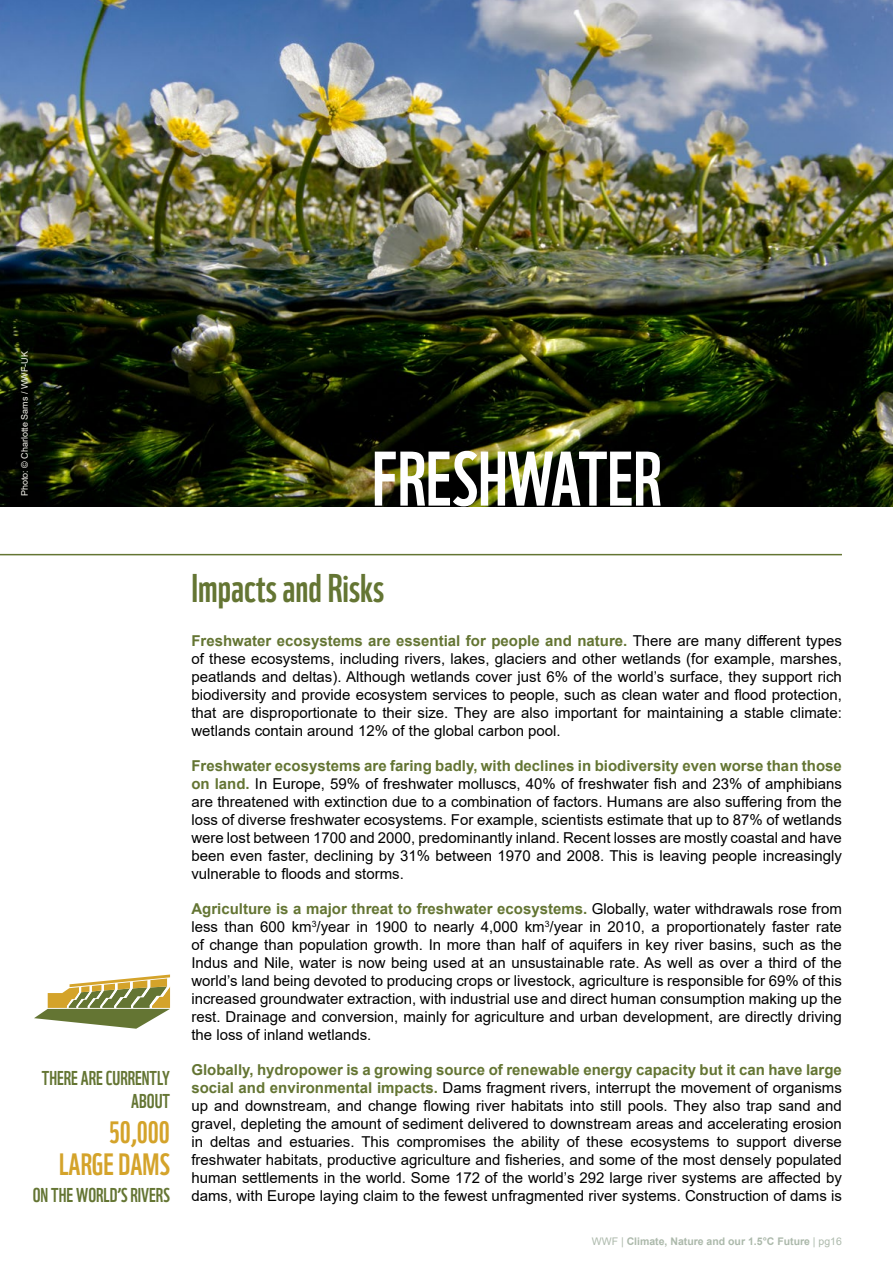
<style>
.page{position:relative;width:893px;height:1263px;background:#fff}
.page>*{position:absolute;margin:0;border:0;box-sizing:border-box;transform-origin:0 0}
.t1{font:75px "WWF";color:#fff}
.t2{font:39px "WWF";color:#647533}
.t3{font:30px/31.5px "WWF";color:#d4a32a;text-align:right}
.t4{font:19.5px/22.5px "WWF";color:#647533;text-align:right}
.t5{font:15px/18px "Arial";color:#000;text-align:justify}
.t6{font:700 10.5px "Arial";color:#acb9ab}
.t7{font:9px "Arial";color:#f6f5ed}
.s1{font-weight:700;color:#647533}
.s2{font-weight:400}
</style>
<div class="page">
<img style="left:0;top:0;width:893px;height:506px">
<hr style="left:0;top:554px;width:842px;height:1px;background:#647533">
<svg style="left:34px;top:974px;width:136px;height:55px"></svg>
<p class="t7" style="left:18px;top:496px;width:147px;rotate:-90deg">Photo: © Charlotte Sams / WWF-UK</p>
<h1 class="t1" style="left:372px;top:420px;width:291px">FRESHWATER</h1>
<h3 class="t4" style="left:42px;top:1065px;width:130px">THERE ARE CURRENTLY<br>ABOUT</h3>
<h3 class="t3" style="left:59px;top:1114px;width:112px">50,000<br>LARGE DAMS</h3>
<h3 class="t4" style="left:33px;top:1181px;width:139px">ON THE WORLD’S RIVERS</h3>
<h2 class="t2" style="left:191px;top:558px;width:194px">Impacts and Risks</h2>
<p class="t5" style="left:191px;top:631px;width:652px"><span class="s1">Freshwater ecosystems are essential for people and nature.</span> There are many different types of these ecosystems, including rivers, lakes, glaciers and other wetlands (for example, marshes, peatlands and deltas). Although wetlands cover just 6% of the world’s surface, they support rich biodiversity and provide ecosystem services to people, such as clean water and flood protection, that are disproportionate to their size. They are also important for maintaining a stable climate: wetlands contain around 12% of the global carbon pool.</p>
<p class="t5" style="left:191px;top:756px;width:652px"><span class="s1">Freshwater ecosystems are faring badly, with declines in biodiversity even worse than those on land.</span> In Europe, 59% of freshwater molluscs, 40% of freshwater fish and 23% of amphibians are threatened with extinction due to a combination of factors. Humans are also suffering from the loss of diverse freshwater ecosystems. For example, scientists estimate that up to 87% of wetlands were lost between 1700 and 2000, predominantly inland. Recent losses are mostly coastal and have been even faster, declining by 31% between 1970 and 2008. This is leaving people increasingly vulnerable to floods and storms.</p>
<p class="t5" style="left:191px;top:899px;width:652px"><span class="s1">Agriculture is a major threat to freshwater ecosystems.</span> Globally, water withdrawals rose from less than 600 km<sup>3</sup>/year in 1900 to nearly 4,000 km<sup>3</sup>/year in 2010, a proportionately faster rate of change than population growth. In more than half of aquifers in key river basins, such as the Indus and Nile, water is now being used at an unsustainable rate. As well as over a third of the world’s land being devoted to producing crops or livestock, agriculture is responsible for 69% of this increased groundwater extraction, with industrial use and direct human consumption making up the rest. Drainage and conversion, mainly for agriculture and urban development, are directly driving the loss of inland wetlands.</p>
<p class="t5" style="left:191px;top:1060px;width:652px"><span class="s1">Globally, hydropower is a growing source of renewable energy capacity but it can have large social and environmental impacts.</span> Dams fragment rivers, interrupt the movement of organisms up and downstream, and change flowing river habitats into still pools. They also trap sand and gravel, depleting the amount of sediment delivered to downstream areas and accelerating erosion in deltas and estuaries. This compromises the ability of these ecosystems to support diverse freshwater habitats, productive agriculture and fisheries, and some of the most densely populated human settlements in the world. Some 172 of the world’s 292 large river systems are affected by dams, with Europe laying claim to the fewest unfragmented river systems. Construction of dams is</p>
<p class="t6" style="left:592px;top:1234px;width:252px"><span class="s2">WWF |</span> Climate, Nature and our 1.5°C Future <span class="s2">| pg16</span></p>
</div>
